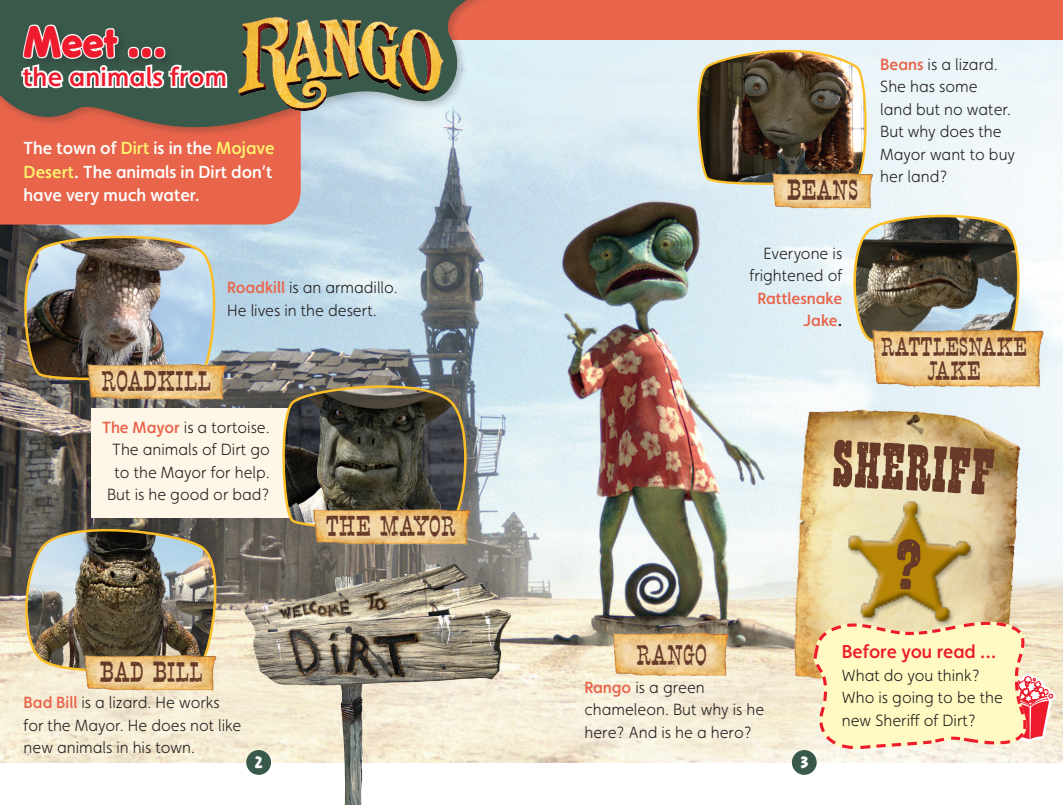
<style>
.page{position:relative;width:1063px;height:805px;background:#fff}
.page>*{position:absolute;margin:0;border:0;box-sizing:border-box;transform-origin:0 0}
.t1{font:69.38px "Wanted Plain";color:#663928}
.t2{font:700 43.75px "Snicker";color:#ee1b2d;scale:.9 1}
.t3{font:28.62px "Faywood WF";color:#663928}
.t4{font:26.5px/24.8px "Faywood WF";color:#663928;text-align:center}
.t5{font:500 26.25px "Faricy New";letter-spacing:.01em;color:#ee1b2d}
.t6{font:500 18.75px "Faricy New";color:#ee1b2d}
.t7{font:500 17.5px/23.8px "Faricy New";color:#fff}
.t8{font:300 16.25px/22.5px "Faricy New";color:#231f20}
.t9{font:500 16.25px/22.5px "Faricy New";color:#e8654b;text-align:right}
.t10{font:700 16.25px "Snicker";color:#fff;scale:.9 1}
.s1{color:#fff46d}
.s2{font-weight:500;color:#e8654b}
.s3{color:#231f20}
</style>
<div class="page">
<img style="left:0;top:39px;width:1063px;height:723px">
<div style="left:0;top:154px;width:301px;height:70px;background:#e8654b"></div>
<div style="left:0;top:0;width:1063px;height:39px;background:#e9654c"></div>
<div style="left:0;top:0;width:546px;height:143px;background:#231f20;opacity:.25"></div>
<svg style="left:0;top:0;width:529px;height:154px;background:#aa8f85"></svg>
<div style="left:19px;top:21px;width:233px;height:87px;background:#39594b"></div>
<svg style="left:21px;top:24px;width:207px;height:65px"></svg>
<div style="left:128px;top:47px;width:11px;height:12px;border:2px solid #fff;border-radius:50%"></div>
<div style="left:141px;top:47px;width:11px;height:12px;border:2px solid #fff;border-radius:50%"></div>
<div style="left:154px;top:47px;width:11px;height:12px;border:2px solid #fff;border-radius:50%"></div>
<div style="left:792px;top:749px;width:25px;height:25px;background:#39594b;border-radius:50%"></div>
<div style="left:91px;top:408px;width:221px;height:109px;background:#fef7e7"></div>
<img style="left:244px;top:564px;width:270px;height:240px">
<img style="left:21px;top:516px;width:206px;height:166px">
<img style="left:611px;top:630px;width:120px;height:48px">
<img style="left:16px;top:225px;width:208px;height:161px">
<img style="left:86px;top:362px;width:142px;height:39px">
<img style="left:279px;top:371px;width:194px;height:162px">
<img style="left:311px;top:507px;width:162px;height:39px">
<img style="left:81px;top:653px;width:137px;height:39px">
<svg style="left:692px;top:39px;width:180px;height:152px;background:#786e5e"></svg>
<img style="left:770px;top:172px;width:105px;height:39px">
<img style="left:846px;top:208px;width:179px;height:143px">
<img style="left:868px;top:326px;width:178px;height:64px">
<img style="left:788px;top:402px;width:237px;height:287px">
<img style="left:839px;top:496px;width:141px;height:124px">
<img style="left:237px;top:14px;width:208px;height:100px">
<svg style="left:811px;top:620px;width:245px;height:130px;background:#fae6b8"></svg>
<svg style="left:895px;top:537px;width:26px;height:53px"></svg>
<h2 class="t2" style="left:24px;top:13px;width:160px">Meet ...</h2>
<h3 class="t5" style="left:23px;top:61px;width:206px">the animals from</h3>
<p class="t7" style="left:24px;top:136px;width:253px">The town of <span class="s1">Dirt</span> is in the <span class="s1">Mojave<br>Desert</span>. The animals in Dirt don’t have very much water.</p>
<p class="t8" style="left:227px;top:276px;width:172px"><span class="s2">Roadkill</span> is an armadillo.<br>He lives in the desert.</p>
<h3 class="t3" style="left:101px;top:369px;width:111px">ROADKILL</h3>
<p class="t8" style="left:102px;top:415px;width:169px;text-align:right"><span class="s2">The Mayor</span> is a tortoise.<br>The animals of Dirt go to the Mayor for help.<br>But is he good or bad?</p>
<h3 class="t3" style="left:100px;top:659px;width:105px">BAD BILL</h3>
<p class="t8" style="left:24px;top:691px;width:219px"><span class="s2">Bad Bill</span> is a lizard. He works for the Mayor. He does not like new animals in his town.</p>
<h3 class="t3" style="left:326px;top:514px;width:130px">THE MAYOR</h3>
<h3 class="t3" style="left:787px;top:179px;width:73px">BEANS</h3>
<p class="t8" style="left:750px;top:242px;width:94px;text-align:right">Everyone is frightened of</p>
<p class="t9" style="left:757px;top:287px;width:86px">Rattlesnake<br>Jake<span class="s3">.</span></p>
<p class="t8" style="left:880px;top:53px;width:136px"><span class="s2">Beans</span> is a lizard.<br>She has some<br>land but no water.<br>But why does the<br>Mayor want to buy her land?</p>
<h3 class="t4" style="left:881px;top:336px;width:148px">RATTLESNAKE<br>JAKE</h3>
<h3 class="t3" style="left:636px;top:643px;width:72px">RANGO</h3>
<p class="t8" style="left:585px;top:675px;width:181px"><span class="s2">Rango</span> is a green chameleon. But why is he here? And is he a hero?</p>
<h1 class="t1" style="left:834px;top:425px;width:210px;rotate:3deg">SHERifF</h1>
<p class="t6" style="left:842px;top:640px;width:156px">Before you read …</p>
<p class="t8" style="left:842px;top:663px;width:163px">What do you think?<br>Who is going to be the new Sheriff of Dirt?</p>
<p class="t10" style="left:254px;top:751px;width:11px">2</p>
<p class="t10" style="left:800px;top:751px;width:10px">3</p>
</div>
